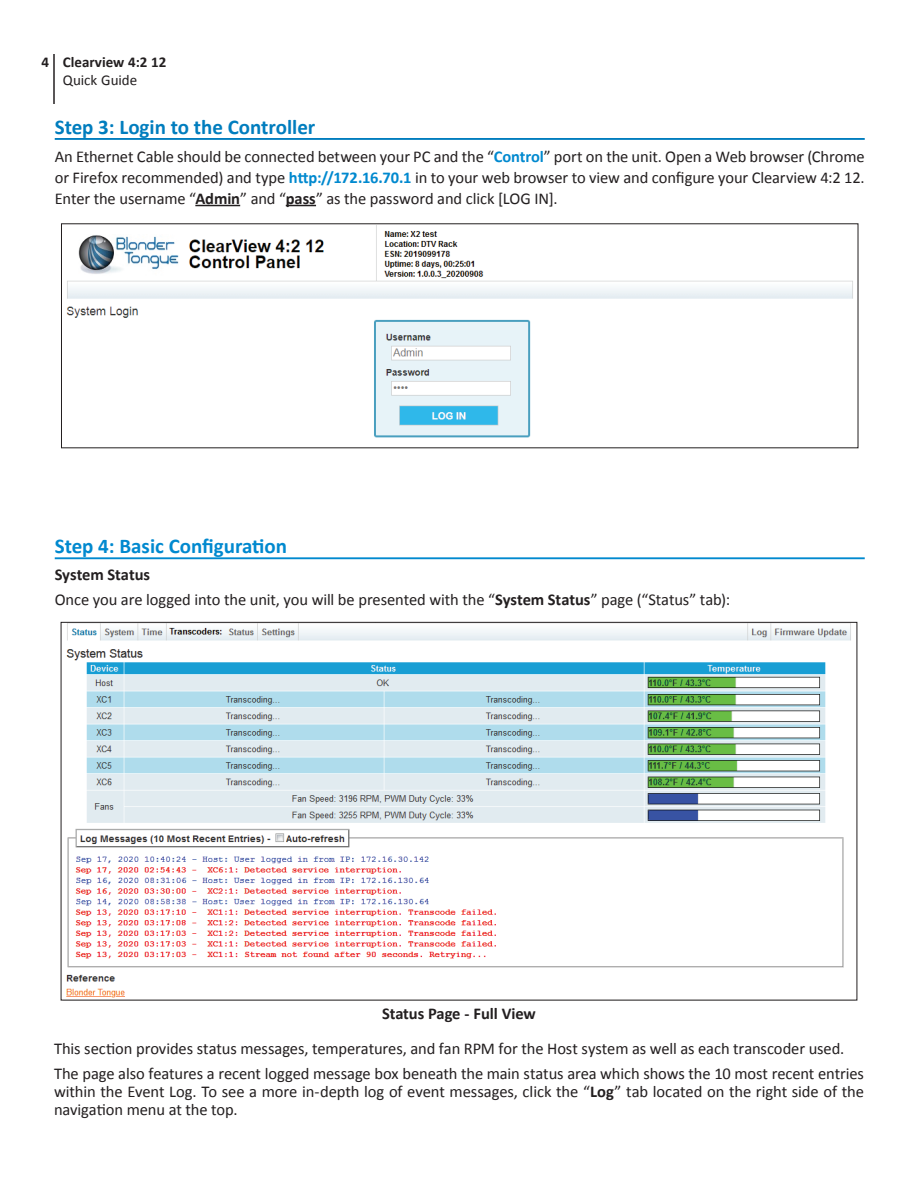
<style>
.page{position:relative;width:918px;height:1188px;background:#fff}
.page>*{position:absolute;margin:0;border:0;box-sizing:border-box;transform-origin:0 0}
.t1{font:700 21px "Calibri";color:#007dbe}
.t2{font:700 21px "Calibri";color:#0089cf}
.t3{font:16.5px/24.8px "Calibri";letter-spacing:-.005em;color:#231f20}
.t4{font:700 16.5px "Calibri";letter-spacing:-.005em;color:#231f20}
.t5{font:700 15px "Calibri";color:#231f20}
.t6{font:15px "Calibri";color:#231f20}
.s1{font-weight:700;color:#0089cf}
.s2{font-weight:700}
</style>
<div class="page">
<hr style="left:53px;top:54px;width:2px;height:50px;background:#231f20">
<hr style="left:55px;top:557px;width:810px;height:2px;background:#0089cf">
<img style="left:66px;top:624px;width:785px;height:374px">
<hr style="left:55px;top:138px;width:810px;height:2px;background:#007dbe">
<hr style="left:195px;top:205px;width:45px;height:1px;background:#231f20">
<hr style="left:286px;top:205px;width:30px;height:1px;background:#231f20">
<img style="left:66px;top:225px;width:787px;height:213px">
<p class="t5" style="left:41px;top:52px;width:127px">4 Clearview 4:2 12</p>
<p class="t6" style="left:63px;top:70px;width:76px">Quick Guide</p>
<p class="t1" style="left:55px;top:114px;width:262px">Step 3: Login to the Controller</p>
<p class="t3" style="left:55px;top:145px;width:812px;line-height:21px;text-align:justify">An Ethernet Cable should be connected between your PC and the “<span class="s1">Control</span>” port on the unit. Open a Web browser (Chrome or Firefox recommended) and type <span class="s1">http://172.16.70.1</span> in to your web browser to view and configure your Clearview 4:2 12.<br>Enter the username “<span class="s2">Admin</span>” and “<span class="s2">pass</span>” as the password and click [LOG IN].</p>
<p class="t2" style="left:55px;top:533px;width:234px">Step 4: Basic Configuration</p>
<p class="t3" style="left:55px;top:561px;width:677px"><span class="s2">System Status<br></span>Once you are logged into the unit, you will be presented with the “<span class="s2">System Status</span>” page (“Status” tab):</p>
<p class="t4" style="left:382px;top:1004px;width:155px">Status Page - Full View</p>
<p class="t3" style="left:54px;top:1035px;width:811px">This section provides status messages, temperatures, and fan RPM for the Host system as well as each transcoder used.<br>The page also features a recent logged message box beneath the main status area which shows the 10 most recent entries</p>
<p class="t3" style="left:54px;top:1082px;width:811px;line-height:18px">within the Event Log. To see a more in-depth log of event messages, click the “<span class="s2">Log</span>” tab located on the right side of the navigation menu at the top.</p>
</div>
